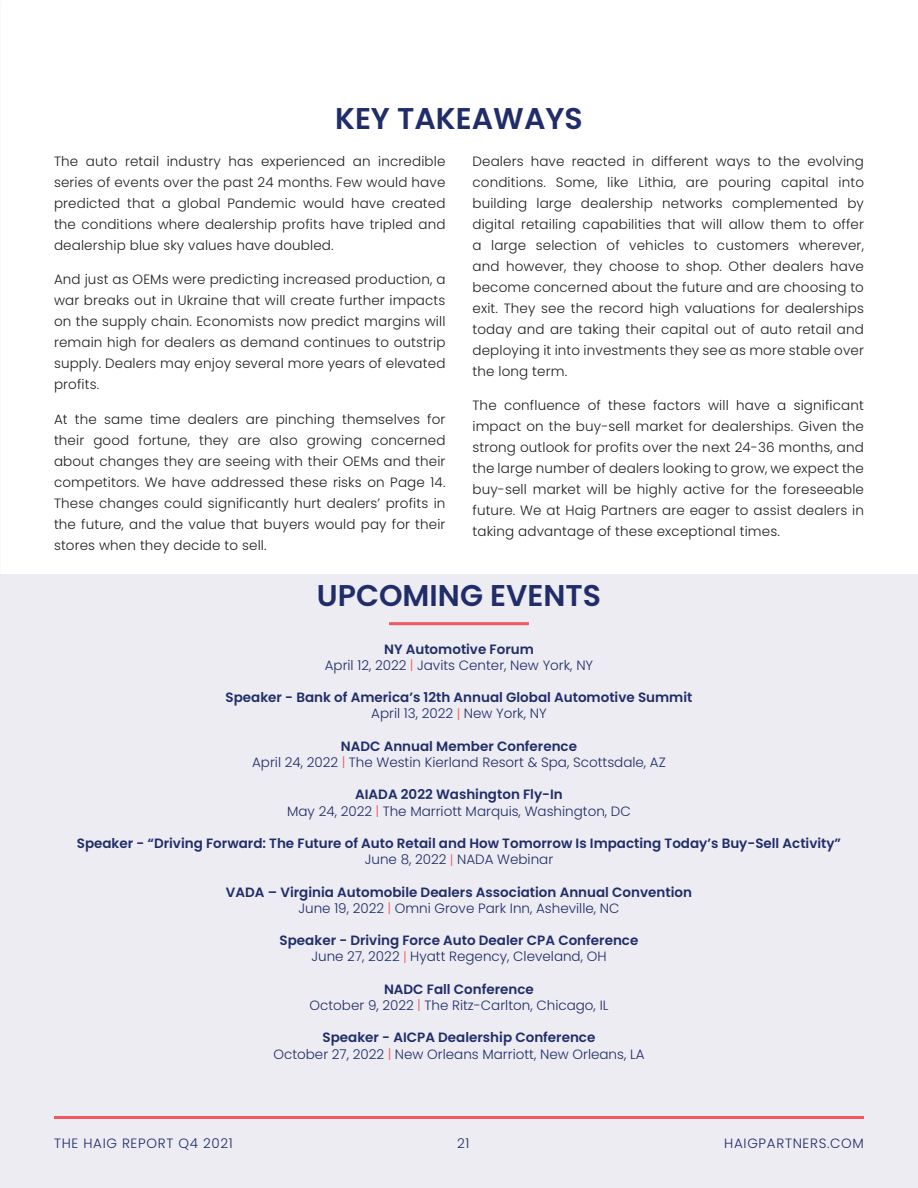
<style>
.page{position:relative;width:918px;height:1188px;background:#fff}
.page>*{position:absolute;margin:0;border:0;box-sizing:border-box;transform-origin:0 0}
.Heading-dark{font:600 30px "Poppins";color:#202d69}
.Body-copy{font:300 13.5px/21px "Poppins";letter-spacing:.01em;color:#231f20;text-align:justify}
.Heading___light{font:600 13.5px "Poppins";color:#202d69}
.Heading___light-2{font:300 13.5px "Poppins";color:#202d69}
.Heading___light-3{font:300 13.5px "Poppins";letter-spacing:.05em;color:#202d69}
.s1{font-size:16.8px;color:#f05a5e}
</style>
<div class="page">
<div style="left:0;top:575px;width:918px;height:613px;background:#ececf2"></div>
<hr style="left:389px;top:622px;width:140px;height:3px;background:#f05a5e">
<hr style="left:54px;top:1116px;width:810px;height:3px;background:#f05a5e">
<p class="Heading-dark" style="left:335px;top:101px;width:249px">KEY TAKEAWAYS</p>
<p class="Body-copy" style="left:472px;top:151px;width:393px">Dealers have reacted in different ways to the evolving conditions. Some, like Lithia, are pouring capital into building large dealership networks complemented by digital retailing capabilities that will allow them to offer a large selection of vehicles to customers wherever, and however, they choose to shop. Other dealers have become concerned about the future and are choosing to exit. They see the record high valuations for dealerships today and are taking their capital out of auto retail and deploying it into investments they see as more stable over the long term.</p>
<p class="Body-copy" style="left:472px;top:395px;width:393px">The confluence of these factors will have a significant impact on the buy-sell market for dealerships. Given the strong outlook for profits over the next 24-36 months, and the large number of dealers looking to grow, we expect the buy-sell market will be highly active for the foreseeable future. We at Haig Partners are eager to assist dealers in taking advantage of these exceptional times.</p>
<p class="Body-copy" style="left:54px;top:151px;width:393px">The auto retail industry has experienced an incredible series of events over the past 24 months. Few would have predicted that a global Pandemic would have created the conditions where dealership profits have tripled and dealership blue sky values have doubled.</p>
<p class="Body-copy" style="left:54px;top:269px;width:393px">And just as OEMs were predicting increased production, a war breaks out in Ukraine that will create further impacts on the supply chain. Economists now predict margins will remain high for dealers as demand continues to outstrip supply. Dealers may enjoy several more years of elevated profits.</p>
<p class="Body-copy" style="left:54px;top:409px;width:393px">At the same time dealers are pinching themselves for their good fortune, they are also growing concerned about changes they are seeing with their OEMs and their competitors. We have addressed these risks on Page 14.<br>These changes could significantly hurt dealers’ profits in the future, and the value that buyers would pay for their stores when they decide to sell.</p>
<p class="Heading-dark" style="left:317px;top:578px;width:286px">UPCOMING EVENTS</p>
<p class="Heading___light" style="left:384px;top:641px;width:151px">NY Automotive Forum</p>
<p class="Heading___light-2" style="left:325px;top:657px;width:270px">April 12, 2022 <span class="s1">I</span> Javits Center, New York, NY</p>
<p class="Heading___light" style="left:226px;top:690px;width:468px">Speaker - Bank of America’s 12th Annual Global Automotive Summit</p>
<p class="Heading___light-2" style="left:371px;top:706px;width:177px">April 13, 2022 <span class="s1">I</span> New York, NY</p>
<p class="Heading___light" style="left:341px;top:738px;width:238px">NADC Annual Member Conference</p>
<p class="Heading___light-2" style="left:252px;top:754px;width:415px">April 24, 2022 <span class="s1">I</span> The Westin Kierland Resort &amp; Spa, Scottsdale, AZ</p>
<p class="Heading___light" style="left:355px;top:787px;width:209px">AIADA 2022 Washington Fly-In</p>
<p class="Heading___light-2" style="left:287px;top:803px;width:345px">May 24, 2022 <span class="s1">I</span> The Marriott Marquis, Washington, DC</p>
<p class="Heading___light" style="left:77px;top:835px;width:766px">Speaker - “Driving Forward: The Future of Auto Retail and How Tomorrow Is Impacting Today’s Buy-Sell Activity”</p>
<p class="Heading___light-2" style="left:365px;top:852px;width:190px">June 8, 2022 <span class="s1">I</span> NADA Webinar</p>
<p class="Heading___light" style="left:226px;top:884px;width:468px">VADA – Virginia Automobile Dealers Association Annual Convention</p>
<p class="Heading___light-2" style="left:298px;top:900px;width:323px">June 19, 2022 <span class="s1">I</span> Omni Grove Park Inn, Asheville, NC</p>
<p class="Heading___light" style="left:280px;top:933px;width:360px">Speaker - Driving Force Auto Dealer CPA Conference</p>
<p class="Heading___light-2" style="left:311px;top:949px;width:297px">June 27, 2022 <span class="s1">I</span> Hyatt Regency, Cleveland, OH</p>
<p class="Heading___light" style="left:384px;top:981px;width:151px">NADC Fall Conference</p>
<p class="Heading___light-2" style="left:310px;top:997px;width:300px">October 9, 2022 <span class="s1">I</span> The Ritz-Carlton, Chicago, IL</p>
<p class="Heading___light" style="left:323px;top:1030px;width:274px">Speaker - AICPA Dealership Conference</p>
<p class="Heading___light-2" style="left:273px;top:1046px;width:373px">October 27, 2022 <span class="s1">I</span> New Orleans Marriott, New Orleans, LA</p>
<p class="Heading___light-3" style="left:54px;top:1136px;width:180px">THE HAIG REPORT Q4 2021</p>
<p class="Heading___light-2" style="left:457px;top:1136px;width:14px">21</p>
<p class="Heading___light-3" style="left:724px;top:1136px;width:141px">HAIGPARTNERS.COM</p>
</div>
